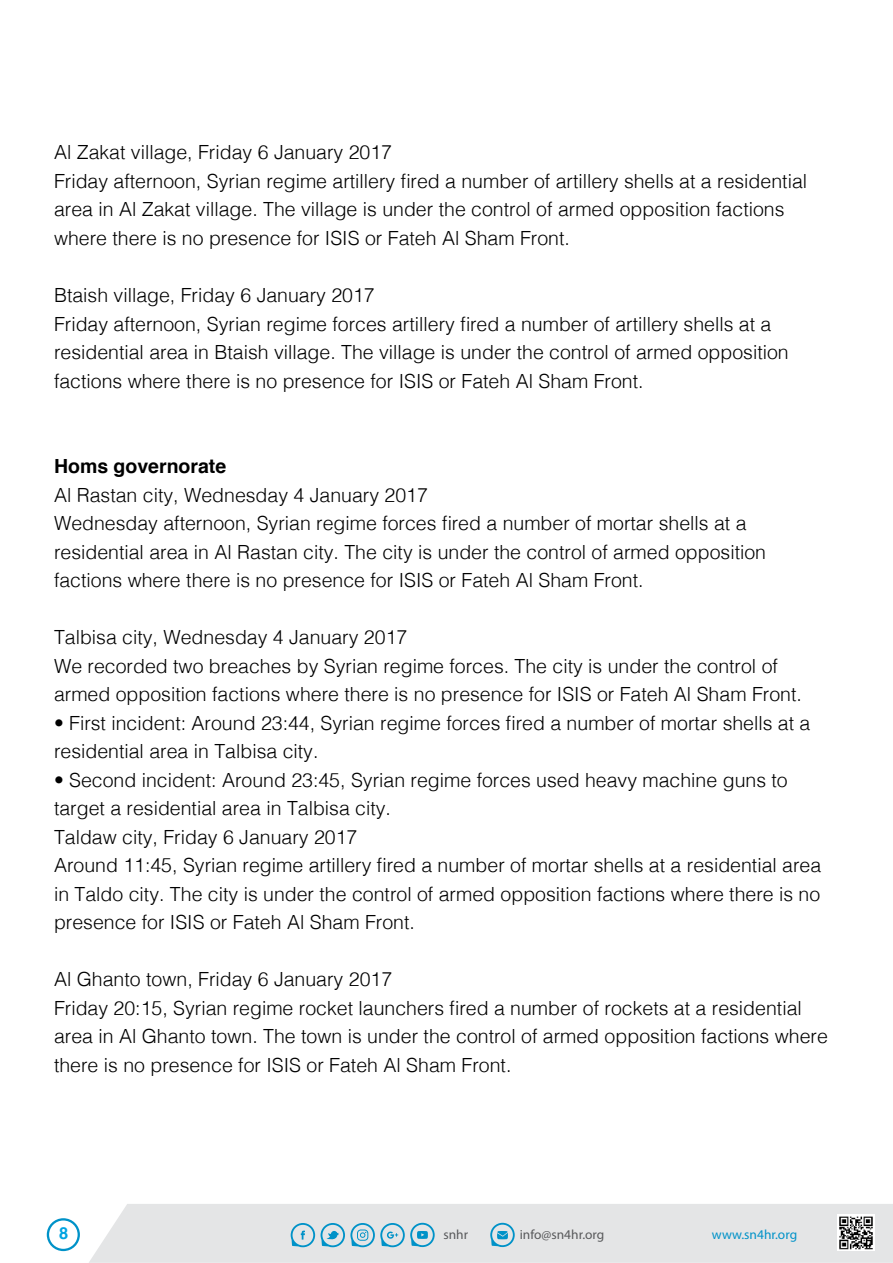
<style>
.page{position:relative;width:893px;height:1263px;background:#fff}
.page>*{position:absolute;margin:0;border:0;box-sizing:border-box;transform-origin:0 0}
.t1{font:300 19.5px/28.5px "Helvetica";color:#000}
.t2{font:700 19.5px "Helvetica";color:#000}
.t3{font:700 16.5px "Helvetica";color:#00a4e2}
.t4{font:13.35px "Myriad Pro";color:#58595b}
.t5{font:13.35px "Myriad Pro";color:#0092c8}
</style>
<div class="page">
<div style="left:89px;top:1204px;width:804px;height:59px;background:#e4e5e6"></div>
<svg style="left:291px;top:1223px;width:24px;height:24px"></svg>
<svg style="left:321px;top:1223px;width:114px;height:24px;background:#a1ccdd"></svg>
<svg style="left:490px;top:1223px;width:25px;height:24px"></svg>
<img style="left:837px;top:1214px;width:37px;height:37px">
<svg style="left:47px;top:1218px;width:33px;height:33px"></svg>
<p class="t1" style="left:54px;top:137px;width:755px">Al Zakat village, Friday 6 January 2017<br>Friday afternoon, Syrian regime artillery fired a number of artillery shells at a residential area in Al Zakat village. The village is under the control of armed opposition factions where there is no presence for ISIS or Fateh Al Sham Front.</p>
<p class="t1" style="left:54px;top:279px;width:736px">Btaish village, Friday 6 January 2017<br>Friday afternoon, Syrian regime forces artillery fired a number of artillery shells at a residential area in Btaish village. The village is under the control of armed opposition factions where there is no presence for ISIS or Fateh Al Sham Front.</p>
<p class="t2" style="left:54px;top:450px;width:174px">Homs governorate</p>
<p class="t1" style="left:54px;top:479px;width:714px">Al Rastan city, Wednesday 4 January 2017<br>Wednesday afternoon, Syrian regime forces fired a number of mortar shells at a residential area in Al Rastan city. The city is under the control of armed opposition factions where there is no presence for ISIS or Fateh Al Sham Front.</p>
<p class="t1" style="left:54px;top:621px;width:749px">Talbisa city, Wednesday 4 January 2017<br>We recorded two breaches by Syrian regime forces. The city is under the control of armed opposition factions where there is no presence for ISIS or Fateh Al Sham Front.</p>
<p class="t1" style="left:54px;top:707px;width:758px">• First incident: Around 23:44, Syrian regime forces fired a number of mortar shells at a residential area in Talbisa city.</p>
<p class="t1" style="left:54px;top:764px;width:769px">• Second incident: Around 23:45, Syrian regime forces used heavy machine guns to target a residential area in Talbisa city.<br>Taldaw city, Friday 6 January 2017<br>Around 11:45, Syrian regime artillery fired a number of mortar shells at a residential area in Taldo city. The city is under the control of armed opposition factions where there is no presence for ISIS or Fateh Al Sham Front.</p>
<p class="t1" style="left:54px;top:964px;width:775px">Al Ghanto town, Friday 6 January 2017<br>Friday 20:15, Syrian regime rocket launchers fired a number of rockets at a residential area in Al Ghanto town. The town is under the control of armed opposition factions where there is no presence for ISIS or Fateh Al Sham Front.</p>
<p class="t3" style="left:59px;top:1220px;width:11px">8</p>
<p class="t4" style="left:443px;top:1226px;width:26px">snhr</p>
<p class="t4" style="left:520px;top:1226px;width:86px">info@sn4hr.org</p>
<p class="t5" style="left:712px;top:1226px;width:87px">www.sn4hr.org</p>
</div>
